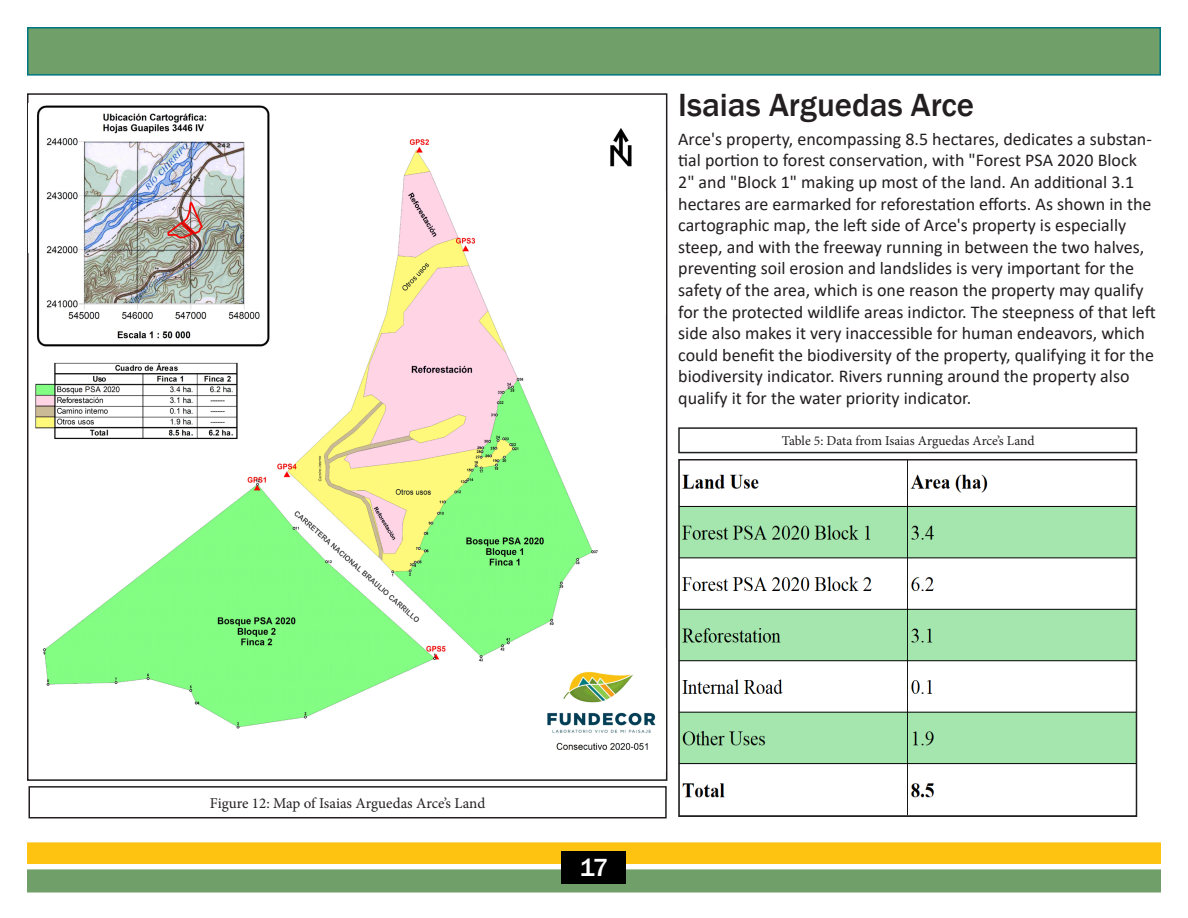
<style>
.page{position:relative;width:1188px;height:918px;background:#fff}
.page>*{position:absolute;margin:0;border:0;box-sizing:border-box;transform-origin:0 0}
.t1{font:500 33px "Franklin Gothic";color:#231f20}
.t2{font:500 25.5px "Franklin Gothic";color:#fff}
.t3{font:18px/21.6px "Calibri";color:#231f20}
.t4{font:15px "Minion Pro";letter-spacing:-.005em;color:#231f20}
.t5{font:13.5px "Minion Pro";letter-spacing:-.005em;color:#231f20}
</style>
<div class="page">
<div style="left:27px;top:869px;width:1134px;height:23px;background:#719f69;border:2px solid #719f69"></div>
<div style="left:27px;top:27px;width:1134px;height:49px;background:#719f69;border:2px solid #007781"></div>
<div style="left:27px;top:842px;width:1134px;height:22px;background:#fec210;border:2px solid #fec210"></div>
<div style="left:562px;top:851px;width:64px;height:33px;background:#000"></div>
<img style="left:35px;top:128px;width:597px;height:601px">
<div style="left:28px;top:786px;width:639px;height:32px;border:2px solid #231f20"></div>
<img style="left:681px;top:462px;width:453px;height:352px">
<div style="left:678px;top:459px;width:459px;height:358px;border:2px solid #231f20"></div>
<div style="left:678px;top:427px;width:459px;height:26px;border:2px solid #231f20"></div>
<img style="left:534px;top:648px;width:122px;height:102px">
<img style="left:534px;top:191px;width:98px;height:124px">
<div style="left:28px;top:103px;width:287px;height:150px;background:#fff"></div>
<img style="left:35px;top:105px;width:246px;height:252px">
<p class="t1" style="left:678px;top:85px;width:298px">Isaias Arguedas Arce</p>
<p class="t3" style="left:678px;top:128px;width:479px">Arce's property, encompassing 8.5 hectares, dedicates a substan&shy;tial portion to forest conservation, with "Forest PSA 2020 Block 2" and "Block 1" making up most of the land. An additional 3.1 hectares are earmarked for reforestation efforts. As shown in the cartographic map, the left side of Arce's property is especially steep, and with the freeway running in between the two halves, preventing soil erosion and landslides is very important for the safety of the area, which is one reason the property may qualify for the protected wildlife areas indictor. The steepness of that left side also makes it very inaccessible for human endeavors, which could benefit the biodiversity of the property, qualifying it for the biodiversity indicator. Rivers running around the property also qualify it for the water priority indicator.</p>
<p class="t5" style="left:782px;top:432px;width:254px">Table 5: Data from Isaias Arguedas Arce’s Land</p>
<p class="t4" style="left:210px;top:793px;width:277px">Figure 12: Map of Isaias Arguedas Arce’s Land</p>
<p class="t2" style="left:580px;top:852px;width:30px">17</p>
</div>
